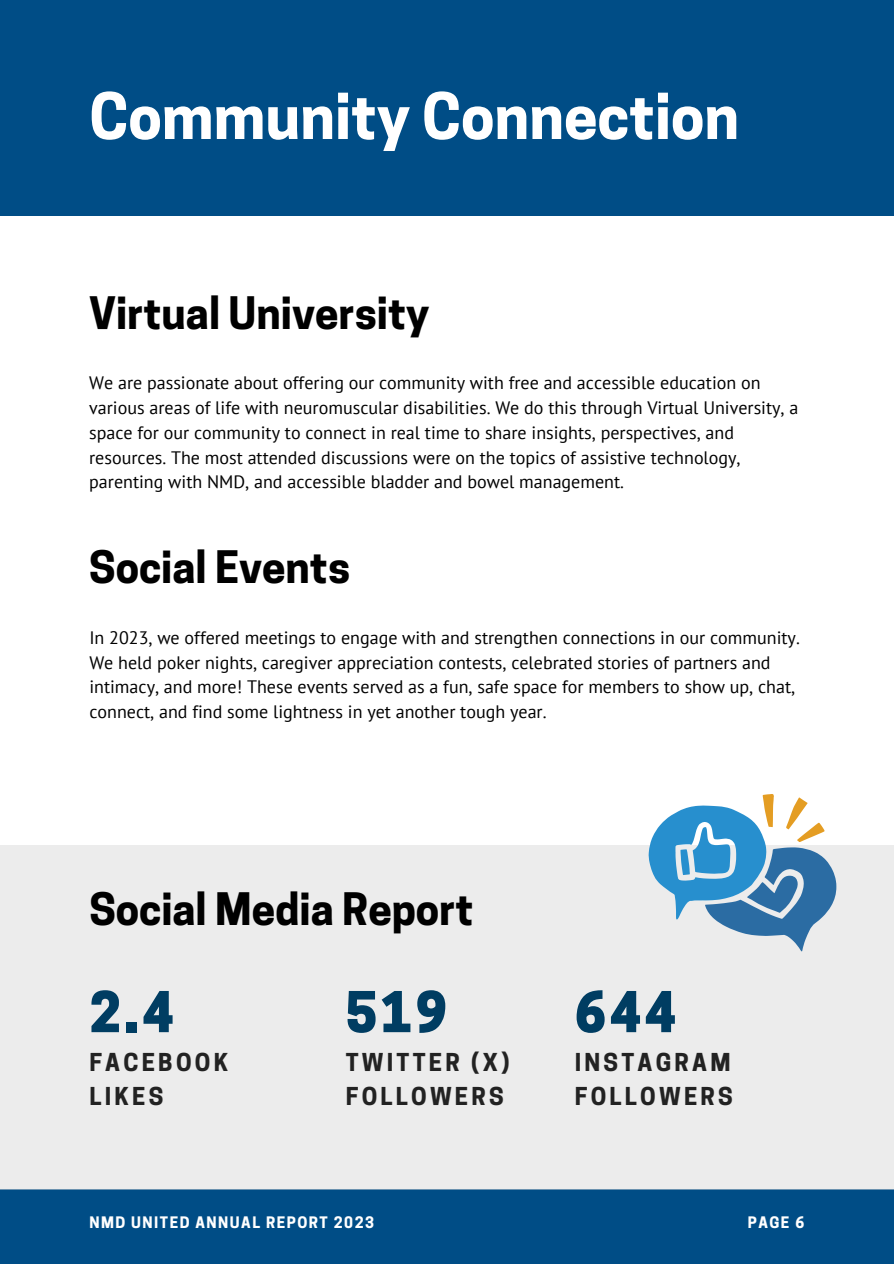
<style>
.page{position:relative;width:894px;height:1264px;background:#fff}
.page>*{position:absolute;margin:0;border:0;box-sizing:border-box;transform-origin:0 0}
.t1{font:700 60px "Cooper Hewitt";color:#fff}
.t2{font:800 52.8px "Cooper Hewitt";letter-spacing:.06em;color:#003d62}
.t3{font:700 42px "Cooper Hewitt";color:#000}
.t4{font:700 23.1px/33.8px "Cooper Hewitt";letter-spacing:.14em;color:#222}
.t5{font:18px/24.8px "PT Sans";color:#000}
.t6{font:700 14.85px "Cooper Hewitt";letter-spacing:.1em;color:#fff}
</style>
<div class="page">
<div style="left:0;top:0;width:893px;height:215px;background:#004d86"></div>
<div style="left:0;top:1189px;width:893px;height:74px;background:#004d86"></div>
<div style="left:0;top:845px;width:893px;height:344px;background:#ececec"></div>
<svg style="left:648px;top:794px;width:188px;height:157px"></svg>
<h1 class="t1" style="left:89px;top:94px;width:651px">Community Connection</h1>
<h2 class="t3" style="left:89px;top:297px;width:341px">Virtual University</h2>
<h3 class="t5" style="left:89px;top:370px;width:710px">We are passionate about offering our community with free and accessible education on various areas of life with neuromuscular disabilities. We do this through Virtual University, a space for our community to connect in real time to share insights, perspectives, and resources. The most attended discussions were on the topics of assistive technology, parenting with NMD, and accessible bladder and bowel management.</h3>
<h4 class="t3" style="left:89px;top:552px;width:262px">Social Events</h4>
<p class="t5" style="left:89px;top:624px;width:711px">In 2023, we offered meetings to engage with and strengthen connections in our community.<br>We held poker nights, caregiver appreciation contests, celebrated stories of partners and intimacy, and more! These events served as a fun, safe space for members to show up, chat, connect, and find some lightness in yet another tough year.</p>
<h5 class="t3" style="left:89px;top:893px;width:385px">Social Media Report</h5>
<h3 class="t2" style="left:89px;top:992px;width:86px">2.4</h3>
<p class="t4" style="left:89px;top:1048px;width:140px">FACEBOOK<br>LIKES</p>
<h4 class="t2" style="left:345px;top:992px;width:103px">519</h4>
<h2 class="t4" style="left:345px;top:1048px;width:165px">TWITTER (X)<br>FOLLOWERS</h2>
<h4 class="t2" style="left:574px;top:992px;width:103px">644</h4>
<h2 class="t4" style="left:574px;top:1048px;width:159px">INSTAGRAM<br>FOLLOWERS</h2>
<h3 class="t6" style="left:89px;top:1217px;width:286px">NMD UNITED ANNUAL REPORT 2023</h3>
<h5 class="t6" style="left:747px;top:1217px;width:58px">PAGE 6</h5>
</div>
